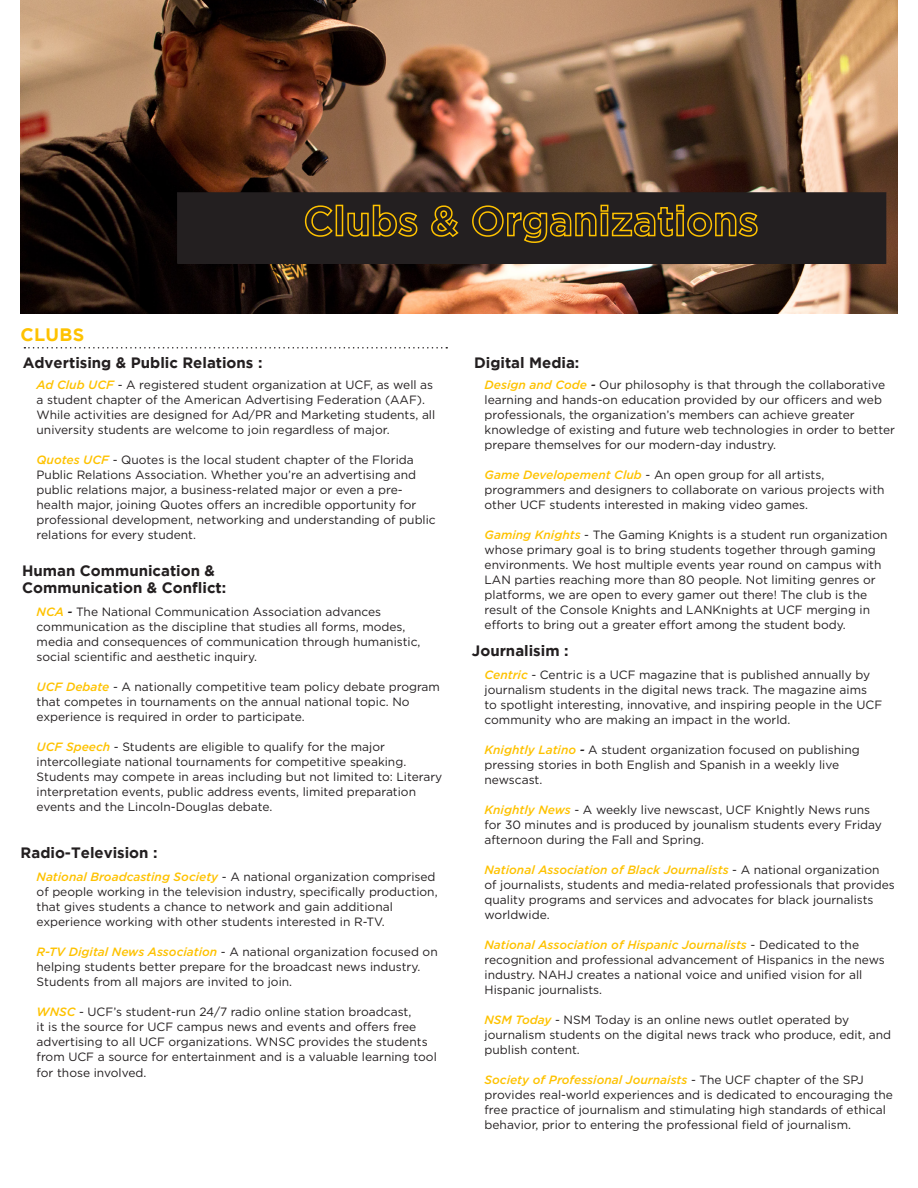
<style>
.page{position:relative;width:918px;height:1188px;background:#fff}
.page>*{position:absolute;margin:0;border:0;box-sizing:border-box;transform-origin:0 0}
.t1{font:700 18px "Gotham";letter-spacing:.015em;color:#fec200}
.t2{font:700 15px "Gotham";color:#231f20}
.t3{font:12px/15px "Gotham";color:#231f20}
.s1{font-weight:500;font-style:italic;color:#fec200}
.s2{font-weight:500;font-style:italic}
</style>
<div class="page">
<img style="left:21px;top:0;width:876px;height:313px">
<div style="left:178px;top:193px;width:708px;height:70px;background:#231f20"></div>
<div style="left:177px;top:192px;width:709px;height:72px;border:2px solid #231f20"></div>
<svg style="left:24px;top:347px;width:423px;height:2px"></svg>
<svg style="left:304px;top:205px;width:29px;height:32px"></svg>
<div style="left:336px;top:205px;width:7px;height:31px;border:2px solid #fec200"></div>
<svg style="left:347px;top:204px;width:71px;height:33px"></svg>
<svg style="left:431px;top:205px;width:28px;height:32px"></svg>
<svg style="left:472px;top:204px;width:286px;height:39px"></svg>
<p class="t1" style="left:21px;top:325px;width:65px">CLUBS</p>
<p class="t3" style="left:37px;top:377px;width:400px"><span class="s1">Ad Club UCF</span> - A registered student organization at UCF, as well as a student chapter of the American Advertising Federation (AAF).<br>While activities are designed for Ad/PR and Marketing students, all university students are welcome to join regardless of major.</p>
<p class="t3" style="left:37px;top:452px;width:401px"><span class="s1">Quotes UCF</span> - Quotes is the local student chapter of the Florida Public Relations Association. Whether you’re an advertising and public relations major, a business-related major or even a pre&shy;health major, joining Quotes offers an incredible opportunity for professional development, networking and understanding of public relations for every student.</p>
<p class="t2" style="left:23px;top:354px;width:241px">Advertising &amp; Public Relations :</p>
<p class="t2" style="left:22px;top:562px;width:194px">Human Communication &amp;</p>
<p class="t2" style="left:22px;top:579px;width:206px">Communication &amp; Conflict:</p>
<p class="t3" style="left:37px;top:604px;width:385px"><span class="s1">NCA</span> <span class="s2">-</span> The National Communication Association advances communication as the discipline that studies all forms, modes, media and consequences of communication through humanistic, social scientific and aesthetic inquiry.</p>
<p class="t3" style="left:37px;top:679px;width:405px"><span class="s1">UCF Debate</span> - A nationally competitive team policy debate program that competes in tournaments on the annual national topic. No experience is required in order to participate.</p>
<p class="t3" style="left:37px;top:739px;width:407px"><span class="s1">UCF Speech</span> - Students are eligible to qualify for the major intercollegiate national tournaments for competitive speaking.<br>Students may compete in areas including but not limited to: Literary interpretation events, public address events, limited preparation events and the Lincoln-Douglas debate.</p>
<p class="t2" style="left:21px;top:844px;width:138px">Radio-Television :</p>
<p class="t3" style="left:37px;top:869px;width:403px"><span class="s1">National Broadcasting Society</span> - A national organization comprised of people working in the television industry, specifically production, that gives students a chance to network and gain additional experience working with other students interested in R-TV.</p>
<p class="t3" style="left:37px;top:944px;width:403px"><span class="s1">R-TV Digital News Association</span> - A national organization focused on helping students better prepare for the broadcast news industry.<br>Students from all majors are invited to join.</p>
<p class="t3" style="left:37px;top:1004px;width:402px"><span class="s1">WNSC</span> - UCF’s student-run 24/7 radio online station broadcast,<br>it is the source for UCF campus news and events and offers free advertising to all UCF organizations. WNSC provides the students from UCF a source for entertainment and is a valuable learning tool</p>
<p class="t3" style="left:37px;top:1065px;width:111px">for those involved.</p>
<p class="t2" style="left:474px;top:354px;width:107px">Digital Media:</p>
<p class="t3" style="left:485px;top:377px;width:412px"><span class="s1">Design and Code</span> <span class="s2">-</span> Our philosophy is that through the collaborative learning and hands-on education provided by our officers and web professionals, the organization’s members can achieve greater knowledge of existing and future web technologies in order to better prepare themselves for our modern-day industry.</p>
<p class="t3" style="left:485px;top:467px;width:402px"><span class="s1">Game Developement Club</span> - An open group for all artists, programmers and designers to collaborate on various projects with other UCF students interested in making video games.</p>
<p class="t3" style="left:485px;top:527px;width:404px"><span class="s1">Gaming Knights</span> - The Gaming Knights is a student run organization whose primary goal is to bring students together through gaming environments. We host multiple events year round on campus with LAN parties reaching more than 80 people. Not limiting genres or platforms, we are open to every gamer out there! The club is the result of the Console Knights and LANKnights at UCF merging in efforts to bring out a greater effort among the student body.</p>
<p class="t2" style="left:472px;top:642px;width:98px">Journalisim :</p>
<p class="t3" style="left:485px;top:667px;width:399px"><span class="s1">Centric</span> - Centric is a UCF magazine that is published annually by journalism students in the digital news track. The magazine aims to spotlight interesting, innovative, and inspiring people in the UCF community who are making an impact in the world.</p>
<p class="t3" style="left:485px;top:742px;width:377px"><span class="s1">Knightly Latino</span> <span class="s2">-</span> A student organization focused on publishing pressing stories in both English and Spanish in a weekly live newscast.</p>
<p class="t3" style="left:485px;top:802px;width:399px"><span class="s1">Knightly News</span> - A weekly live newscast, UCF Knightly News runs for 30 minutes and is produced by jounalism students every Friday afternoon during the Fall and Spring.</p>
<p class="t3" style="left:485px;top:862px;width:412px"><span class="s1">National Association of Black Journalists</span> - A national organization<br>of journalists, students and media-related professionals that provides quality programs and services and advocates for black journalists worldwide.</p>
<p class="t3" style="left:485px;top:937px;width:402px"><span class="s1">National Association of Hispanic Journalists</span> - Dedicated to the recognition and professional advancement of Hispanics in the news industry. NAHJ creates a national voice and unified vision for all Hispanic journalists.</p>
<p class="t3" style="left:485px;top:1012px;width:408px"><span class="s1">NSM Today</span> - NSM Today is an online news outlet operated by journalism students on the digital news track who produce, edit, and publish content.</p>
<p class="t3" style="left:485px;top:1072px;width:410px"><span class="s1">Society of Professional Journaists</span> - The UCF chapter of the SPJ provides real-world experiences and is dedicated to encouraging the free practice of journalism and stimulating high standards of ethical behavior, prior to entering the professional field of journalism.</p>
</div>
